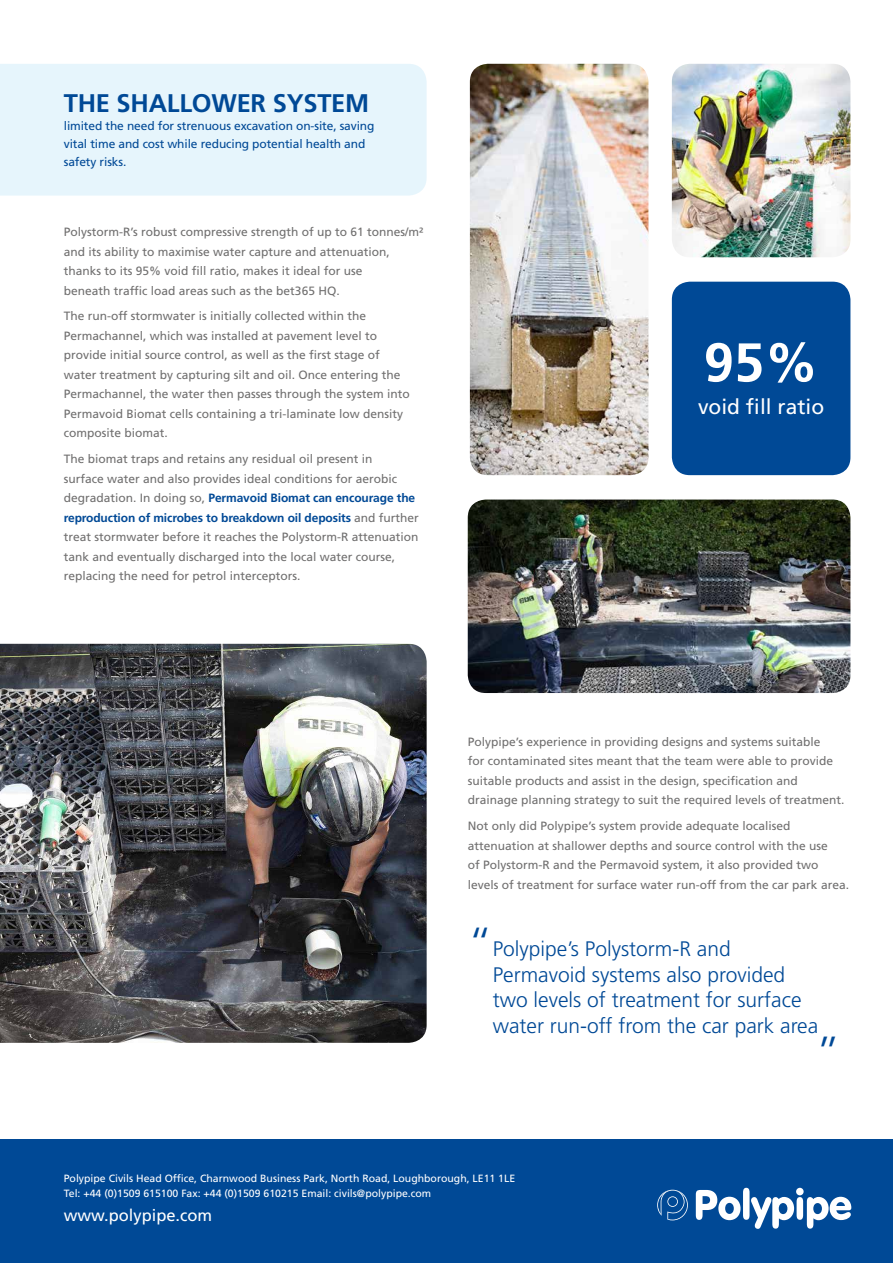
<style>
.page{position:relative;width:893px;height:1263px;background:#fff}
.page>*{position:absolute;margin:0;border:0;box-sizing:border-box;transform-origin:0 0}
.t1{font:700 54.45px "Frutiger LT Std";color:#fff}
.t2{font:300 45px "Frutiger LT Std";color:#004996}
.t3{font:700 25.5px "Frutiger LT Std";letter-spacing:-.01em;color:#004996}
.t4{font:300 21px/25.5px "Frutiger LT Std";color:#004996}
.t5{font:21px "Frutiger LT Std";color:#fff}
.t6{font:16.5px "Frutiger LT Std";color:#fff}
.t7{font:12px/19.5px "Frutiger LT Std";color:#706f6f}
.t8{font:12px/18px "Frutiger LT Std";letter-spacing:-.01em;color:#004996}
.t9{font:10.5px/15px "Frutiger LT Std";color:#fff}
.s1{font-weight:700;color:#004996}
</style>
<div class="page">
<div style="left:0;top:64px;width:427px;height:132px;background:#e6f5fc"></div>
<img style="left:672px;top:64px;width:178px;height:193px">
<img style="left:470px;top:64px;width:178px;height:411px">
<div style="left:672px;top:282px;width:178px;height:193px;background:#004996;border-radius:18px"></div>
<img style="left:468px;top:499px;width:382px;height:194px">
<img style="left:0;top:644px;width:427px;height:399px">
<div style="left:0;top:1140px;width:893px;height:123px;background:#004996"></div>
<svg style="left:657px;top:1190px;width:31px;height:30px"></svg>
<svg style="left:696px;top:1188px;width:155px;height:41px"></svg>
<h3 class="t3" style="left:64px;top:88px;width:307px">THE SHALLOWER SYSTEM</h3>
<p class="t8" style="left:64px;top:117px;width:312px">limited the need for strenuous excavation on-site, saving vital time and cost while reducing potential health and safety risks.</p>
<p class="t7" style="left:64px;top:222px;width:361px">Polystorm-R’s robust compressive strength of up to 61 tonnes/m² and its ability to maximise water capture and attenuation, thanks to its 95% void fill ratio, makes it ideal for use<br>beneath traffic load areas such as the bet365 HQ.</p>
<p class="t7" style="left:64px;top:307px;width:348px">The run-off stormwater is initially collected within the Permachannel, which was installed at pavement level to provide initial source control, as well as the first stage of water treatment by capturing silt and oil. Once entering the Permachannel, the water then passes through the system into Permavoid Biomat cells containing a tri-laminate low density composite biomat.</p>
<p class="t7" style="left:64px;top:449px;width:357px">The biomat traps and retains any residual oil present in<br>surface water and also provides ideal conditions for aerobic degradation. In doing so, <span class="s1">Permavoid Biomat can encourage the reproduction of microbes to breakdown oil deposits</span> and further treat stormwater before it reaches the Polystorm-R attenuation tank and eventually discharged into the local water course, replacing the need for petrol interceptors.</p>
<h1 class="t1" style="left:704px;top:330px;width:116px">95%</h1>
<h3 class="t5" style="left:698px;top:394px;width:128px">void fill ratio</h3>
<p class="t7" style="left:468px;top:732px;width:378px">Polypipe’s experience in providing designs and systems suitable<br>for contaminated sites meant that the team were able to provide suitable products and assist in the design, specification and drainage planning strategy to suit the required levels of treatment.</p>
<p class="t7" style="left:468px;top:816px;width:383px">Not only did Polypipe’s system provide adequate localised attenuation at shallower depths and source control with the use<br>of Polystorm-R and the Permavoid system, it also provided two levels of treatment for surface water run-off from the car park area.</p>
<h2 class="t2" style="left:468px;top:918px;width:27px">“</h2>
<h3 class="t4" style="left:493px;top:937px;width:327px">Polypipe’s Polystorm-R and Permavoid systems also provided two levels of treatment for surface water run-off from the car park area</h3>
<h2 class="t2" style="left:816px;top:1027px;width:27px">”</h2>
<p class="t9" style="left:64px;top:1170px;width:453px">Polypipe Civils Head Office, Charnwood Business Park, North Road, Loughborough, LE11 1LE<br>Tel: +44 (0)1509 615100 Fax: +44 (0)1509 610215 Email: civils@polypipe.com</p>
<h3 class="t6" style="left:64px;top:1205px;width:150px">www.polypipe.com</h3>
</div>
